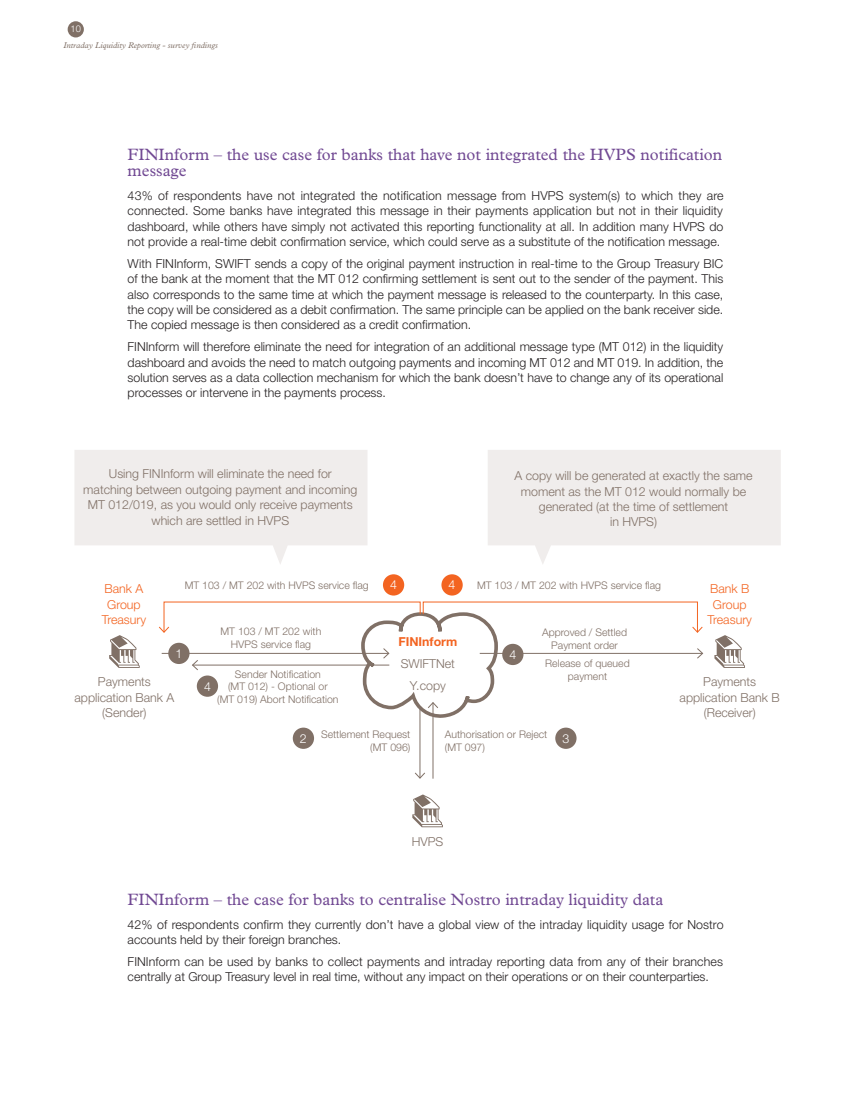
<style>
.page{position:relative;width:851px;height:1106px;background:#fff}
.page>*{position:absolute;margin:0;border:0;box-sizing:border-box;transform-origin:0 0}
._07__Key_benefits_ti{font:16.5px/15.8px "Plantin Std";color:#714993}
._09__Main_body_text{font:300 12.3px/15.3px "Helvetica Neue LT Std";color:#231f20;text-align:justify}
._09__Main_body_text-2{font:300 12.3px/15.3px "Helvetica Neue LT Std";color:#807066;text-align:center}
._09__Main_body_text-3{font:300 12.3px/15.3px "Helvetica Neue LT Std";color:#f36421;text-align:center}
._09__Main_body_text-4{font:700 12.3px "Helvetica Neue LT Std";color:#f36421}
._09__Main_body_text-5{font:300 12.3px "Helvetica Neue LT Std";color:#fff}
._09__Main_body_text-6{font:300 10.5px/12.6px "Helvetica Neue LT Std";color:#807066;text-align:center}
.t1{font:300 9.3px "Helvetica Neue LT Std";color:#fff}
.t2{font:italic 8.25px "Plantin Std";color:#807066}
</style>
<div class="page">
<div style="left:68px;top:21px;width:16px;height:16px;background:#807066;border-radius:50%"></div>
<svg style="left:74px;top:450px;width:293px;height:114px"></svg>
<svg style="left:488px;top:450px;width:292px;height:114px"></svg>
<svg style="left:109px;top:635px;width:31px;height:33px"></svg>
<svg style="left:714px;top:635px;width:30px;height:33px"></svg>
<svg style="left:412px;top:794px;width:31px;height:33px"></svg>
<hr style="left:419px;top:708px;width:1px;height:70px;background:#807066">
<svg style="left:415px;top:772px;width:10px;height:7px"></svg>
<hr style="left:432px;top:702px;width:1px;height:76px;background:#807066">
<div style="left:293px;top:727px;width:21px;height:22px;background:#807066;border-radius:50%"></div>
<div style="left:555px;top:727px;width:21px;height:22px;background:#807066;border-radius:50%"></div>
<svg style="left:159px;top:601px;width:544px;height:117px"></svg>
<div style="left:441px;top:574px;width:21px;height:21px;background:#f36421;border-radius:50%"></div>
<div style="left:383px;top:574px;width:21px;height:21px;background:#f36421;border-radius:50%"></div>
<p class="t1" style="left:71px;top:23px;width:12px">10</p>
<p class="t2" style="left:63px;top:40px;width:156px">Intraday Liquidity Reporting - survey findings</p>
<p class="_07__Key_benefits_ti" style="left:128px;top:147px;width:596px">FINInform – the use case for banks that have not integrated the HVPS notification message</p>
<p class="_09__Main_body_text" style="left:128px;top:188px;width:597px">43% of respondents have not integrated the notification message from HVPS system(s) to which they are connected. Some banks have integrated this message in their payments application but not in their liquidity dashboard, while others have simply not activated this reporting functionality at all. In addition many HVPS do not provide a real-time debit confirmation service, which could serve as a substitute of the notification message.</p>
<p class="_09__Main_body_text" style="left:128px;top:256px;width:597px">With FINInform, SWIFT sends a copy of the original payment instruction in real-time to the Group Treasury BIC of the bank at the moment that the MT 012 confirming settlement is sent out to the sender of the payment. This also corresponds to the same time at which the payment message is released to the counterparty. In this case, the copy will be considered as a debit confirmation. The same principle can be applied on the bank receiver side.<br>The copied message is then considered as a credit confirmation.</p>
<p class="_09__Main_body_text" style="left:128px;top:339px;width:597px">FINInform will therefore eliminate the need for integration of an additional message type (MT 012) in the liquidity dashboard and avoids the need to match outgoing payments and incoming MT 012 and MT 019. In addition, the solution serves as a data collection mechanism for which the bank doesn’t have to change any of its operational processes or intervene in the payments process.</p>
<p class="_09__Main_body_text-2" style="left:83px;top:466px;width:275px">Using FINInform will eliminate the need for matching between outgoing payment and incoming MT 012/019, as you would only receive payments which are settled in HVPS</p>
<p class="_09__Main_body_text-2" style="left:514px;top:468px;width:239px">A copy will be generated at exactly the same moment as the MT 012 would normally be generated (at the time of settlement<br>in HVPS)</p>
<p class="_09__Main_body_text-5" style="left:390px;top:577px;width:8px">4</p>
<p class="_09__Main_body_text-5" style="left:448px;top:577px;width:8px">4</p>
<p class="_09__Main_body_text-6" style="left:185px;top:579px;width:185px">MT 103 / MT 202 with HVPS service flag</p>
<p class="_09__Main_body_text-6" style="left:477px;top:579px;width:185px">MT 103 / MT 202 with HVPS service flag</p>
<p class="_09__Main_body_text-3" style="left:102px;top:581px;width:46px">Bank A<br>Group<br>Treasury</p>
<p class="_09__Main_body_text-6" style="left:220px;top:624px;width:102px">MT 103 / MT 202 with</p>
<p class="_09__Main_body_text-6" style="left:231px;top:637px;width:82px">HVPS service flag</p>
<p class="_09__Main_body_text-6" style="left:542px;top:626px;width:86px">Approved / Settled</p>
<p class="_09__Main_body_text-4" style="left:398px;top:634px;width:60px">FINInform</p>
<p class="_09__Main_body_text-6" style="left:551px;top:638px;width:68px">Payment order</p>
<p class="_09__Main_body_text-2" style="left:401px;top:656px;width:56px">SWIFTNet</p>
<p class="_09__Main_body_text-2" style="left:410px;top:677px;width:37px">Y.copy</p>
<p class="_09__Main_body_text-5" style="left:175px;top:646px;width:8px">1</p>
<p class="_09__Main_body_text-5" style="left:509px;top:647px;width:8px">4</p>
<p class="_09__Main_body_text-5" style="left:204px;top:678px;width:8px">4</p>
<p class="_09__Main_body_text-6" style="left:545px;top:657px;width:86px">Release of queued payment</p>
<p class="_09__Main_body_text-6" style="left:217px;top:667px;width:123px">Sender Notification<br>(MT 012) - Optional or<br>(MT 019) Abort Notification</p>
<p class="_09__Main_body_text-6" style="left:321px;top:728px;width:91px;text-align:right">Settlement Request (MT 096)</p>
<p class="_09__Main_body_text-6" style="left:445px;top:728px;width:104px;text-align:left">Authorisation or Reject (MT 097)</p>
<p class="_09__Main_body_text-2" style="left:75px;top:674px;width:101px">Payments application Bank A (Sender)</p>
<p class="_09__Main_body_text-5" style="left:300px;top:730px;width:8px">2</p>
<p class="_09__Main_body_text-5" style="left:562px;top:730px;width:8px">3</p>
<p class="_09__Main_body_text-3" style="left:707px;top:581px;width:46px">Bank B<br>Group<br>Treasury</p>
<p class="_09__Main_body_text-2" style="left:679px;top:674px;width:102px">Payments application Bank B (Receiver)</p>
<p class="_09__Main_body_text-2" style="left:412px;top:833px;width:33px">HVPS</p>
<p class="_07__Key_benefits_ti" style="left:128px;top:891px;width:537px">FINInform – the case for banks to centralise Nostro intraday liquidity data</p>
<p class="_09__Main_body_text" style="left:128px;top:916px;width:597px">42% of respondents confirm they currently don’t have a global view of the intraday liquidity usage for Nostro accounts held by their foreign branches.</p>
<p class="_09__Main_body_text" style="left:128px;top:953px;width:596px">FINInform can be used by banks to collect payments and intraday reporting data from any of their branches centrally at Group Treasury level in real time, without any impact on their operations or on their counterparties.</p>
</div>
